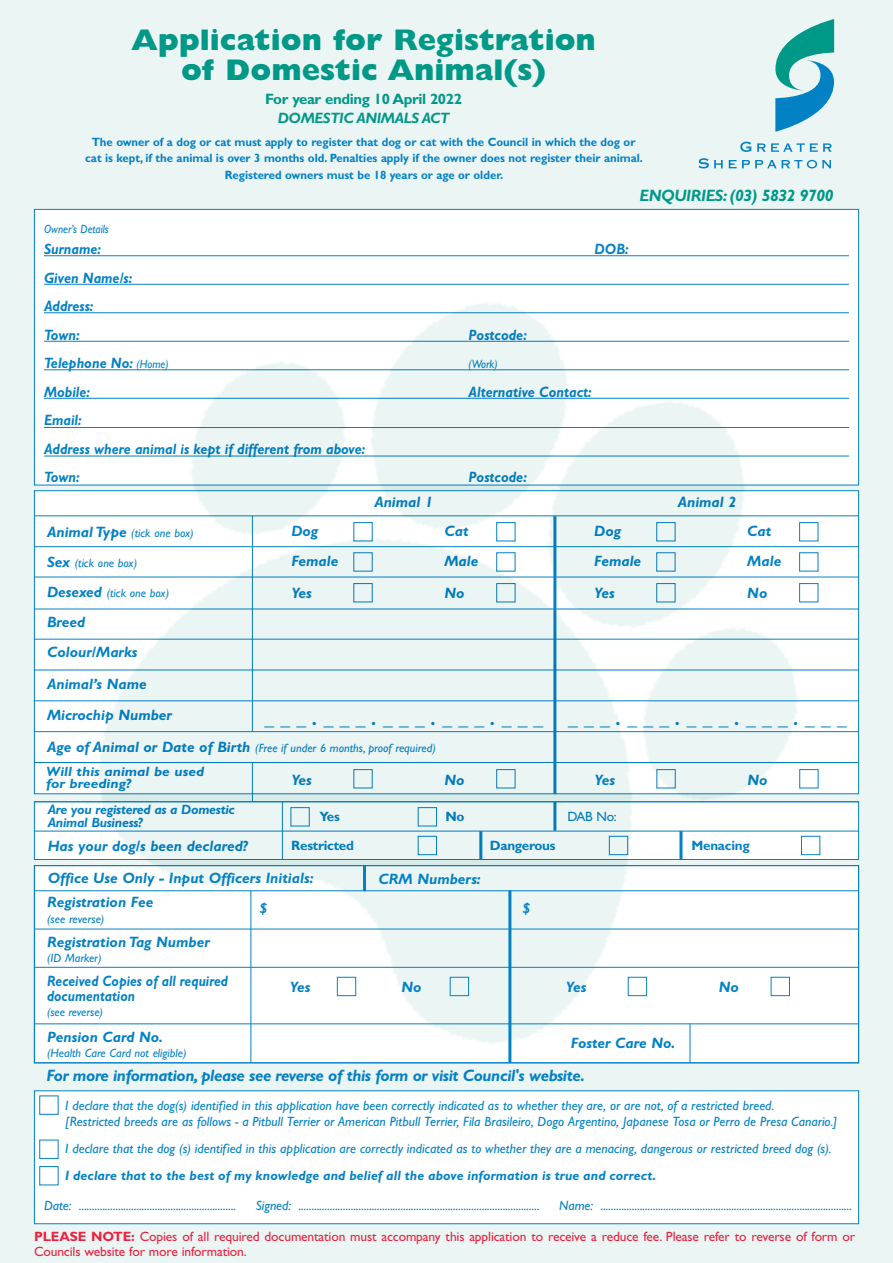
<style>
.page{position:relative;width:893px;height:1263px;background:#ebf5f4}
.page>*{position:absolute;margin:0;border:0;box-sizing:border-box;transform-origin:0 0}
.t1{font:800 30px/30px "Gill Sans Std";color:#009887;text-align:center}
.t2{font:italic 700 19.5px "Gill Sans Std";color:#0381c5}
.t3{font:italic 700 16.5px "Gill Sans Std";letter-spacing:-.025em;color:#0381c5}
.t4{font:italic 700 16.5px "Gill Sans Std";letter-spacing:-.025em;color:#009887}
.t5{font:italic 700 15px/30px "Gill Sans Std";color:#0381c5}
.t6{font:italic 700 15px/28.5px "Gill Sans Std";color:#0381c5;scale:.92 1}
.t7{font:italic 700 15px/15px "Gill Sans Std";color:#0381c5;scale:.88 1}
.t8{font:700 15px "Gill Sans Std";letter-spacing:-.025em;color:#009887}
.t9{font:italic 700 15px "Gill Sans Std";letter-spacing:-.025em;color:#009887}
.t10{font:italic 13.5px/16.2px "Gill Sans Std";color:#0381c5}
.t11{font:13.5px/15px "Gill Sans Std";letter-spacing:-.01em;color:#ea2342}
.t12{font:italic 700 13.5px "Gill Sans Std";color:#0381c5}
.t13{font:italic 700 13.5px/13.5px "Gill Sans Std";letter-spacing:-.02em;color:#0381c5}
.t14{font:italic 700 13.5px/12.8px "Gill Sans Std";color:#0381c5;scale:1.11 1}
.t15{font:700 13.5px "Gill Sans Std";letter-spacing:-.02em;color:#0381c5}
.t16{font:13.5px "Gill Sans Std";color:#0381c5}
.t17{font:700 12px/16.5px "Gill Sans Std";color:#0381c5;text-align:center;scale:.95 1}
.t18{font:italic 12px "Gill Sans Std";color:#0381c5}
.t19{font:italic 12px "Gill Sans Std";color:#0381c5;scale:.92 1}
.s1{font-weight:400;font-size:12px}
.s2{font-weight:700;font-size:15px}
.s3{font-weight:700}
</style>
<div class="page">
<div style="left:34px;top:209px;width:825px;height:276px;background:#fff"></div>
<svg style="left:699px;top:158px;width:132px;height:11px"></svg>
<svg style="left:740px;top:142px;width:92px;height:10px"></svg>
<svg style="left:775px;top:19px;width:59px;height:113px"></svg>
<div style="left:34px;top:1090px;width:825px;height:134px;background:#fff;border:1px solid #0381c5"></div>
<hr style="left:34px;top:515px;width:825px;height:1px;background:#0381c5">
<hr style="left:34px;top:546px;width:825px;height:1px;background:#0381c5">
<hr style="left:34px;top:577px;width:825px;height:1px;background:#0381c5">
<hr style="left:34px;top:609px;width:825px;height:1px;background:#0381c5">
<hr style="left:34px;top:639px;width:825px;height:1px;background:#0381c5">
<hr style="left:34px;top:731px;width:825px;height:1px;background:#0381c5">
<hr style="left:34px;top:762px;width:825px;height:1px;background:#0381c5">
<hr style="left:34px;top:670px;width:825px;height:1px;background:#0381c5">
<hr style="left:34px;top:700px;width:825px;height:1px;background:#0381c5">
<hr style="left:34px;top:801px;width:825px;height:1px;background:#0381c5">
<hr style="left:34px;top:831px;width:825px;height:1px;background:#0381c5">
<img style="left:37px;top:241px;width:823px;height:823px">
<hr style="left:250px;top:890px;width:1px;height:173px;background:#0381c5">
<hr style="left:690px;top:1023px;width:1px;height:40px;background:#0381c5">
<hr style="left:34px;top:929px;width:825px;height:1px;background:#0381c5">
<hr style="left:34px;top:967px;width:825px;height:1px;background:#0381c5">
<hr style="left:34px;top:1023px;width:825px;height:1px;background:#0381c5">
<hr style="left:34px;top:890px;width:825px;height:1px;background:#0381c5">
<div style="left:34px;top:865px;width:825px;height:198px;border:1px solid #0381c5"></div>
<div style="left:337px;top:977px;width:19px;height:19px;border:1px solid #0381c5"></div>
<div style="left:39px;top:1140px;width:19px;height:19px;border:1px solid #0381c5"></div>
<div style="left:39px;top:1166px;width:19px;height:19px;border:1px solid #0381c5"></div>
<div style="left:628px;top:977px;width:19px;height:19px;border:1px solid #0381c5"></div>
<div style="left:450px;top:977px;width:19px;height:19px;border:1px solid #0381c5"></div>
<div style="left:771px;top:977px;width:19px;height:19px;border:1px solid #0381c5"></div>
<hr style="left:508px;top:890px;width:3px;height:173px;background:#0381c5">
<hr style="left:363px;top:865px;width:3px;height:26px;background:#0381c5">
<h1 class="t1" style="left:131px;top:25px;width:466px">Application for Registration of Domestic Animal(s)</h1>
<p class="t8" style="left:265px;top:90px;width:198px">For year ending 10 April 2022</p>
<p class="t9" style="left:278px;top:110px;width:173px">DOMESTIC ANIMALS ACT</p>
<p class="t17" style="left:85px;top:134px;width:589px">The owner of a dog or cat must apply to register that dog or cat with the Council in which the dog or cat is kept, if the animal is over 3 months old. Penalties apply if the owner does not register their animal.<br>Registered owners must be 18 years or age or older.</p>
<p class="t19" style="left:44px;top:222px;width:72px">Owner’s Details</p>
<p class="t6" style="left:44px;top:235px;width:64px">Surname:</p>
<p class="t6" style="left:595px;top:235px;width:39px">DOB:</p>
<p class="t6" style="left:44px;top:263px;width:97px">Given Name/s:<br>Address:<br>Town:</p>
<p class="t6" style="left:469px;top:320px;width:65px">Postcode:</p>
<p class="t6" style="left:44px;top:349px;width:137px">Telephone No: <span class="s1">(Home)</span></p>
<p class="t19" style="left:469px;top:357px;width:33px">(Work)</p>
<p class="t6" style="left:44px;top:377px;width:52px">Mobile:</p>
<p class="t6" style="left:469px;top:377px;width:135px">Alternative Contact:</p>
<p class="t6" style="left:44px;top:406px;width:351px">Email:<br>Address where animal is kept if different from above:<br>Town:</p>
<p class="t6" style="left:469px;top:463px;width:65px">Postcode:</p>
<p class="t4" style="left:639px;top:186px;width:196px">ENQUIRIES: (03) 5832 9700</p>
<p class="t5" style="left:374px;top:487px;width:60px">Animal 1</p>
<p class="t5" style="left:678px;top:487px;width:60px">Animal 2</p>
<p class="t5" style="left:291px;top:516px;width:28px">Dog</p>
<p class="t5" style="left:444px;top:516px;width:26px">Cat</p>
<p class="t5" style="left:291px;top:546px;width:48px">Female</p>
<p class="t5" style="left:444px;top:546px;width:36px">Male</p>
<p class="t5" style="left:291px;top:578px;width:22px">Yes</p>
<p class="t5" style="left:444px;top:578px;width:22px">No</p>
<p class="t5" style="left:594px;top:516px;width:28px">Dog</p>
<p class="t5" style="left:747px;top:516px;width:26px">Cat</p>
<p class="t5" style="left:594px;top:546px;width:48px">Female</p>
<p class="t5" style="left:747px;top:546px;width:36px">Male</p>
<p class="t5" style="left:594px;top:578px;width:22px">Yes</p>
<p class="t5" style="left:747px;top:578px;width:22px">No</p>
<p class="t18" style="left:47px;top:526px;width:148px"><span class="s2">Animal Type</span> (tick one box)</p>
<p class="t18" style="left:47px;top:556px;width:92px"><span class="s2">Sex</span> (tick one box)</p>
<p class="t18" style="left:47px;top:586px;width:124px"><span class="s2">Desexed</span> (tick one box)</p>
<p class="t5" style="left:47px;top:607px;width:92px">Breed<br>Colour/Marks</p>
<p class="t5" style="left:47px;top:668px;width:126px;line-height:31.5px">Animal’s Name<br>Microchip Number</p>
<p class="t18" style="left:47px;top:741px;width:390px"><span class="s2">Age of Animal or Date of Birth</span> (Free if under 6 months, proof required)</p>
<h2 class="t2" style="left:265px;top:707px;width:280px">___.___.___.___.___</h2>
<h2 class="t2" style="left:568px;top:707px;width:280px">___.___.___.___.___</h2>
<p class="t14" style="left:46px;top:765px;width:144px">Will this animal be used for breeding?</p>
<p class="t13" style="left:48px;top:803px;width:189px">Are you registered as a Domestic<br>Animal Business?</p>
<p class="t16" style="left:567px;top:809px;width:51px">DAB No:</p>
<p class="t15" style="left:291px;top:837px;width:64px">Restricted</p>
<p class="t5" style="left:291px;top:765px;width:22px">Yes</p>
<p class="t5" style="left:444px;top:765px;width:22px">No</p>
<p class="t5" style="left:594px;top:765px;width:22px">Yes</p>
<p class="t5" style="left:747px;top:765px;width:22px">No</p>
<p class="t15" style="left:319px;top:809px;width:22px">Yes</p>
<p class="t15" style="left:445px;top:809px;width:21px">No</p>
<p class="t5" style="left:48px;top:830px;width:201px">Has your dog/s been declared?</p>
<p class="t15" style="left:490px;top:837px;width:67px">Dangerous</p>
<p class="t15" style="left:691px;top:837px;width:60px">Menacing</p>
<p class="t5" style="left:48px;top:863px;width:267px">Office Use Only - Input Officers Initials:</p>
<p class="t5" style="left:379px;top:864px;width:104px">CRM Numbers:</p>
<p class="t5" style="left:260px;top:893px;width:9px">$</p>
<p class="t5" style="left:523px;top:893px;width:9px">$</p>
<p class="t5" style="left:47px;top:887px;width:108px">Registration Fee</p>
<p class="t18" style="left:47px;top:912px;width:59px">(see reverse)</p>
<p class="t5" style="left:47px;top:927px;width:164px">Registration Tag Number</p>
<p class="t18" style="left:47px;top:951px;width:56px">(ID Marker)</p>
<p class="t7" style="left:47px;top:974px;width:207px">Received Copies of all required documentation</p>
<p class="t18" style="left:47px;top:1005px;width:57px">(see reverse)</p>
<p class="t5" style="left:47px;top:1022px;width:118px">Pension Card No.</p>
<p class="t18" style="left:47px;top:1046px;width:141px">(Health Care Card not eligible)</p>
<p class="t5" style="left:290px;top:972px;width:22px">Yes</p>
<p class="t5" style="left:401px;top:972px;width:22px">No</p>
<p class="t5" style="left:566px;top:972px;width:22px">Yes</p>
<p class="t5" style="left:719px;top:972px;width:22px">No</p>
<p class="t5" style="left:571px;top:1028px;width:106px">Foster Care No.</p>
<p class="t3" style="left:46px;top:1065px;width:540px">For more information, please see reverse of this form or visit Council's website.</p>
<p class="t10" style="left:65px;top:1097px;width:774px">I declare that the dog(s) identified in this application have been correctly indicated as to whether they are, or are not, of a restricted breed.<br>[Restricted breeds are as follows - a Pitbull Terrier or American Pitbull Terrier, Fila Brasileiro, Dogo Argentino, Japanese Tosa or Perro de Presa Canario.]</p>
<p class="t10" style="left:65px;top:1140px;width:768px">I declare that the dog (s) identified in this application are correctly indicated as to whether they are a menacing, dangerous or restricted breed dog (s).</p>
<p class="t12" style="left:65px;top:1167px;width:593px">I declare that to the best of my knowledge and belief all the above information is true and correct.</p>
<p class="t10" style="left:44px;top:1197px;width:194px">Date: ............................................................</p>
<p class="t10" style="left:256px;top:1197px;width:285px">Signed: ............................................................................................</p>
<p class="t10" style="left:559px;top:1197px;width:295px">Name: ................................................................................................</p>
<p class="t11" style="left:34px;top:1229px;width:823px"><span class="s3">PLEASE NOTE:</span> Copies of all required documentation must accompany this application to receive a reduce fee. Please refer to reverse of form or<br>Councils website for more information.</p>
</div>
